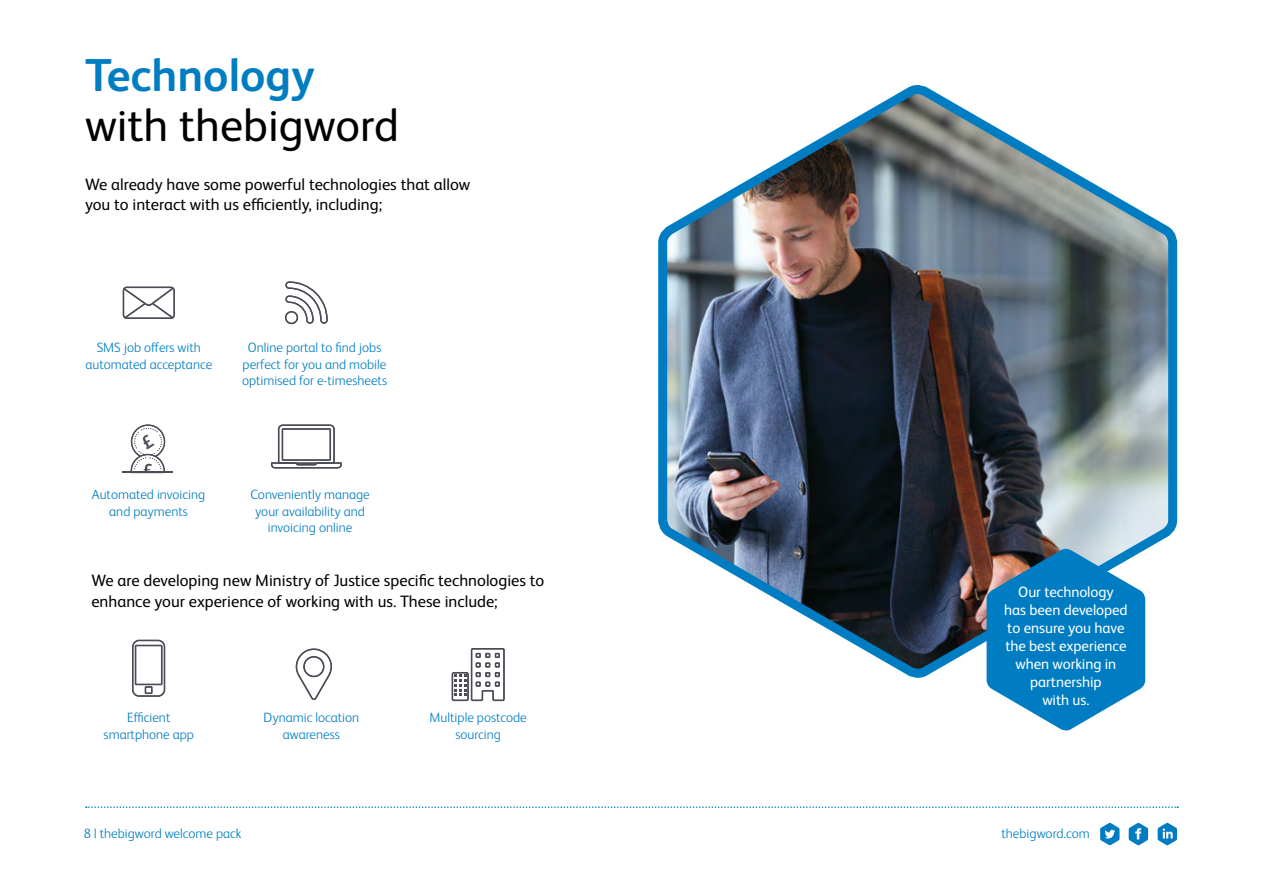
<style>
.page{position:relative;width:1263px;height:893px;background:#fff}
.page>*{position:absolute;margin:0;border:0;box-sizing:border-box;transform-origin:0 0}
.t1{font:46.2px "FS Albert Pro";color:#000}
.t2{font:700 46.2px "FS Albert Pro";color:#007dc2}
.t3{font:16.5px/20.2px "FS Albert Pro";color:#000}
.t4{font:15px/18px "FS Albert Pro";letter-spacing:-.005em;color:#fff;text-align:center}
.t5{font:300 13.5px/16.5px "FS Albert Pro";color:#007dc2;text-align:center}
</style>
<div class="page">
<svg style="left:86px;top:806px;width:1092px;height:2px"></svg>
<img style="left:658px;top:85px;width:520px;height:597px">
<svg style="left:986px;top:547px;width:159px;height:184px;background:#3390c4"></svg>
<svg style="left:123px;top:287px;width:52px;height:32px"></svg>
<svg style="left:285px;top:281px;width:43px;height:43px"></svg>
<svg style="left:271px;top:424px;width:71px;height:45px"></svg>
<svg style="left:132px;top:640px;width:33px;height:57px"></svg>
<svg style="left:296px;top:648px;width:36px;height:52px"></svg>
<svg style="left:452px;top:648px;width:53px;height:53px"></svg>
<hr style="left:123px;top:472px;width:50px;height:1px;background:#4a4c56">
<svg style="left:1100px;top:822px;width:19px;height:24px"></svg>
<svg style="left:1129px;top:822px;width:19px;height:24px"></svg>
<svg style="left:1157px;top:822px;width:20px;height:24px"></svg>
<svg style="left:130px;top:424px;width:37px;height:48px"></svg>
<h1 class="t2" style="left:85px;top:43px;width:231px">Technology</h1>
<h1 class="t1" style="left:85px;top:93px;width:316px">with thebigword</h1>
<p class="t3" style="left:85px;top:173px;width:387px">We already have some powerful technologies that allow you to interact with us efficiently, including;</p>
<p class="t5" style="left:85px;top:339px;width:128px">SMS job offers with automated acceptance</p>
<p class="t5" style="left:242px;top:339px;width:147px">Online portal to find jobs perfect for you and mobile optimised for e-timesheets</p>
<p class="t5" style="left:92px;top:486px;width:115px">Automated invoicing and payments</p>
<p class="t5" style="left:250px;top:486px;width:121px">Conveniently manage your availability and invoicing online</p>
<p class="t3" style="left:91px;top:569px;width:454px">We are developing new Ministry of Justice specific technologies to enhance your experience of working with us. These include;</p>
<p class="t5" style="left:104px;top:708px;width:92px">Efficient smartphone app</p>
<p class="t5" style="left:264px;top:708px;width:97px">Dynamic location awareness</p>
<p class="t5" style="left:430px;top:708px;width:99px">Multiple postcode sourcing</p>
<p class="t5" style="left:84px;top:824px;width:159px">8 | thebigword welcome pack</p>
<p class="t4" style="left:1004px;top:582px;width:125px">Our technology<br>has been developed to ensure you have the best experience when working in partnership<br>with us.</p>
<p class="t5" style="left:1001px;top:824px;width:90px">thebigword.com</p>
</div>
